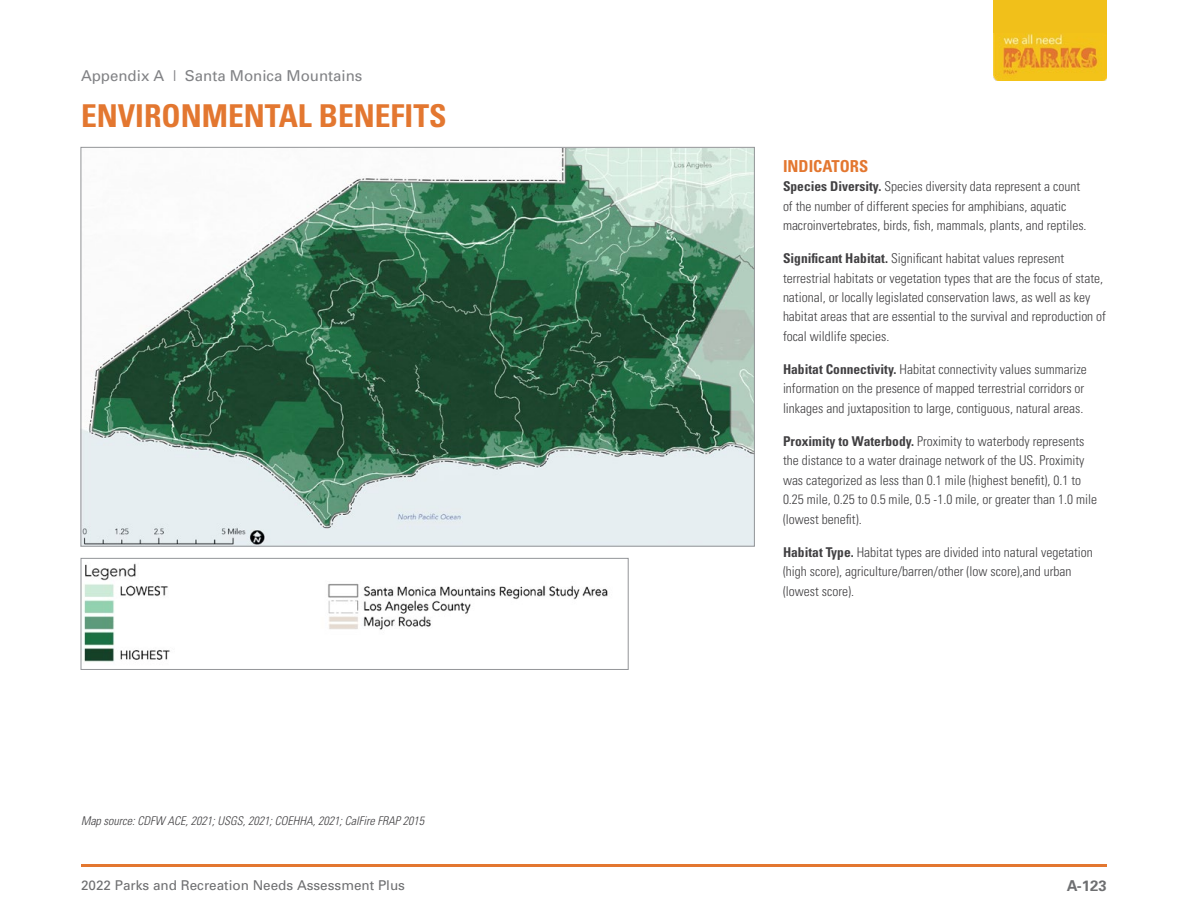
<style>
.page{position:relative;width:1188px;height:918px;background:#fff}
.page>*{position:absolute;margin:0;border:0;box-sizing:border-box;transform-origin:0 0}
.t1{font:700 condensed 31.5px "Univers";color:#e37730}
.t2{font:700 condensed 16.5px "Univers";color:#e37730}
.t3{font:15px "Univers";color:#818285}
.t4{font:700 15px "Univers";color:#6e6f71}
.t5{font:300 condensed 13.5px/19.5px "Univers";color:#414042}
.t6{font:13.5px "Univers";color:#6e6f71}
.t7{font:italic 300 condensed 12px "Univers";color:#414042}
.s1{font-weight:700}
</style>
<div class="page">
<img style="left:994px;top:33px;width:113px;height:48px">
<div style="left:994px;top:0;width:113px;height:33px;background:#f1c01a"></div>
<hr style="left:81px;top:864px;width:1026px;height:3px;background:#e37730">
<img style="left:83px;top:149px;width:670px;height:396px">
<img style="left:83px;top:563px;width:525px;height:99px">
<div style="left:81px;top:558px;width:548px;height:112px;border:1px solid #939598"></div>
<p class="t3" style="left:81px;top:66px;width:283px">Appendix A | Santa Monica Mountains</p>
<h1 class="t1" style="left:81px;top:97px;width:367px">ENVIRONMENTAL BENEFITS</h1>
<p class="t7" style="left:81px;top:814px;width:345px">Map source: CDFW ACE, 2021; USGS, 2021; COEHHA, 2021; CalFire FRAP 2015</p>
<p class="t2" style="left:783px;top:156px;width:87px">INDICATORS</p>
<p class="t5" style="left:783px;top:176px;width:305px"><span class="s1">Species Diversity.</span> Species diversity data represent a count of the number of different species for amphibians, aquatic macroinvertebrates, birds, fish, mammals, plants, and reptiles.</p>
<p class="t5" style="left:783px;top:248px;width:325px"><span class="s1">Significant Habitat.</span> Significant habitat values represent terrestrial habitats or vegetation types that are the focus of state, national, or locally legislated conservation laws, as well as key habitat areas that are essential to the survival and reproduction of focal wildlife species.</p>
<p class="t5" style="left:783px;top:359px;width:305px"><span class="s1">Habitat Connectivity.</span> Habitat connectivity values summarize information on the presence of mapped terrestrial corridors or linkages and juxtaposition to large, contiguous, natural areas.</p>
<p class="t5" style="left:783px;top:431px;width:316px"><span class="s1">Proximity to Waterbody.</span> Proximity to waterbody represents the distance to a water drainage network of the US. Proximity was categorized as less than 0.1 mile (highest benefit), 0.1 to 0.25 mile, 0.25 to 0.5 mile, 0.5 -1.0 mile, or greater than 1.0 mile (lowest benefit).</p>
<p class="t5" style="left:783px;top:542px;width:311px"><span class="s1">Habitat Type.</span> Habitat types are divided into natural vegetation (high score), agriculture/barren/other (low score),and urban (lowest score).</p>
<p class="t6" style="left:81px;top:877px;width:326px">2022 Parks and Recreation Needs Assessment Plus</p>
<p class="t4" style="left:1067px;top:876px;width:42px">A-123</p>
</div>
